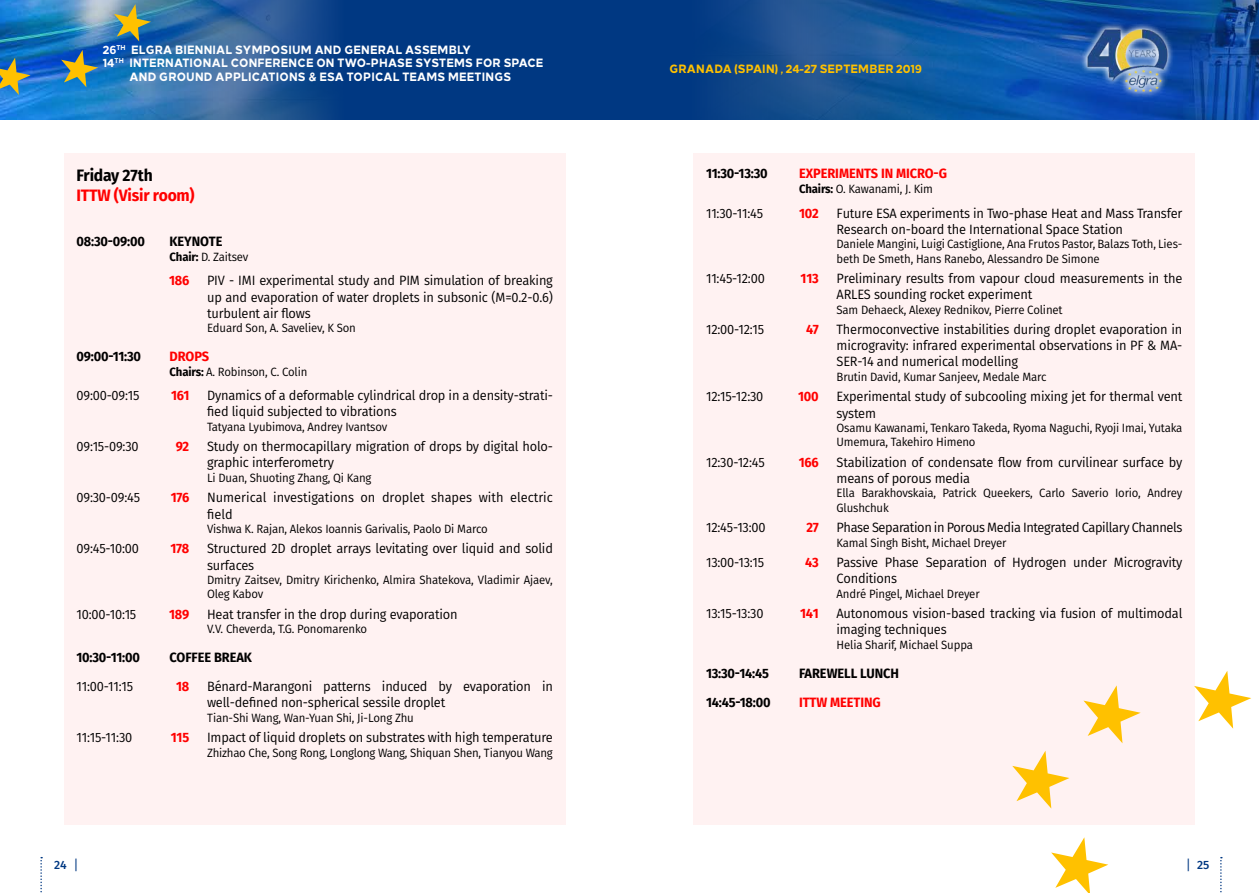
<style>
.page{position:relative;width:1259px;height:893px;background:#fff}
.page>*{position:absolute;margin:0;border:0;box-sizing:border-box;transform-origin:0 0}
.t1{font:700 16.5px "Fira Sans";letter-spacing:-.015em;color:#f00;scale:.95 1}
.t2{font:700 16.5px "Fira Sans";letter-spacing:-.015em;color:#000;scale:.95 1}
.t3{font:13.5px/16.2px "Fira Sans";letter-spacing:-.015em;color:#000;scale:.95 1}
.t4{font:700 13.5px "Fira Sans";letter-spacing:-.015em;color:#000;scale:.95 1}
.t5{font:700 13.5px "Fira Sans";letter-spacing:-.015em;color:#f00;scale:.95 1}
.t6{font:12px/14.4px "Fira Sans";letter-spacing:-.015em;color:#000;scale:.95 1}
.t7{font:800 12px "Loew";letter-spacing:.02em;color:#fff;scale:.9 1}
.t8{font:800 12px "Loew";letter-spacing:.02em;color:#ffc100;scale:.9 1}
.t9{font:500 12px "Fira Sans";color:#003882}
.s1{font-weight:700}
.s2{font-family:"Scene Std";font-weight:400;font-size:13.5px}
</style>
<div class="page">
<div style="left:0;top:0;width:629px;height:119px;background:#003882"></div>
<img style="left:0;top:0;width:329px;height:119px">
<div style="left:629px;top:0;width:630px;height:119px;background:#003882"></div>
<img style="left:718px;top:0;width:541px;height:119px">
<svg style="left:1080px;top:22px;width:94px;height:77px"></svg>
<img style="left:1083px;top:27px;width:88px;height:67px">
<svg style="left:114px;top:4px;width:37px;height:37px"></svg>
<svg style="left:0;top:58px;width:31px;height:37px"></svg>
<svg style="left:61px;top:50px;width:37px;height:37px"></svg>
<svg style="left:1220px;top:857px;width:2px;height:36px"></svg>
<svg style="left:40px;top:857px;width:2px;height:36px"></svg>
<div style="left:64px;top:153px;width:502px;height:672px;background:#fff2f2"></div>
<div style="left:693px;top:153px;width:502px;height:672px;background:#fff2f2"></div>
<svg style="left:1012px;top:751px;width:57px;height:58px"></svg>
<svg style="left:1083px;top:685px;width:57px;height:58px"></svg>
<svg style="left:1194px;top:671px;width:57px;height:58px"></svg>
<svg style="left:1051px;top:837px;width:57px;height:56px"></svg>
<p class="t7" style="left:103px;top:39px;width:374px">26<sup>TH</sup> ELGRA BIENNIAL SYM POSIUM AND GENERAL ASSEMB</p>
<p class="t7" style="left:457px;top:39px;width:17px">LY</p>
<p class="t7" style="left:103px;top:53px;width:384px">14<sup>TH</sup> INTERNATIONAL CONFERENCE ON TWO-PHASE SYSTEM</p>
<p class="t7" style="left:465px;top:53px;width:87px">S FOR SPACE</p>
<p class="t7" style="left:129px;top:66px;width:364px">AND GROUND APPLICATIONS &amp; ESA TOPICAL TEAMS MEET</p>
<p class="t7" style="left:482px;top:66px;width:34px">INGS</p>
<p class="t2" style="left:77px;top:162px;width:82px">FRIDAY 27TH</p>
<p class="t1" style="left:77px;top:181px;width:126px">ITTW (VISIR ROOM)</p>
<p class="t4" style="left:77px;top:230px;width:73px">08:30-09:00</p>
<p class="t4" style="left:170px;top:230px;width:18px">KEYNOTE</p>
<p class="t6" style="left:170px;top:249px;width:85px"><span class="s1">CHAIR:</span> D. Zaitsev</p>
<p class="t5" style="left:169px;top:269px;width:23px">186</p>
<p class="t3" style="left:207px;top:272px;width:365px;text-align:justify">PIV - IMI experimental study and PIM simulation of breaking up and evaporation of water droplets in subsonic (M=0.2-0.6) turbulent air flows</p>
<p class="t6" style="left:207px;top:320px;width:158px">Eduard Son, A. Saveliev, K Son</p>
<p class="t4" style="left:77px;top:345px;width:69px">09:00-11:30</p>
<p class="t5" style="left:170px;top:345px;width:18px">DROPS</p>
<p class="t6" style="left:170px;top:364px;width:147px"><span class="s1">CHAIRS:</span> A. Robinson, C. Colin</p>
<p class="t3" style="left:77px;top:387px;width:68px">09:00-09:15</p>
<p class="t5" style="left:171px;top:384px;width:21px">161</p>
<p class="t3" style="left:207px;top:387px;width:365px">Dynamics of a deformable cylindrical drop in a density-strati&shy;fied liquid subjected to vibrations</p>
<p class="t6" style="left:207px;top:419px;width:191px">Tatyana Lyubimova, Andrey Ivantsov</p>
<p class="t3" style="left:77px;top:438px;width:67px">09:15-09:30</p>
<p class="t5" style="left:176px;top:435px;width:16px">92</p>
<p class="t3" style="left:207px;top:438px;width:365px">Study on thermocapillary migration of drops by digital holo&shy;graphic interferometry</p>
<p class="t6" style="left:207px;top:470px;width:175px">Li Duan, Shuoting Zhang, Qi Kang</p>
<p class="t3" style="left:77px;top:489px;width:68px">09:30-09:45</p>
<p class="t5" style="left:171px;top:486px;width:21px">176</p>
<p class="t3" style="left:207px;top:489px;width:365px">Numerical investigations on droplet shapes with electric field</p>
<p class="t6" style="left:207px;top:521px;width:297px">Vishwa K. Rajan, Alekos Ioannis Garivalis, Paolo Di Marco</p>
<p class="t3" style="left:77px;top:540px;width:67px">09:45-10:00</p>
<p class="t5" style="left:170px;top:537px;width:21px">178</p>
<p class="t3" style="left:207px;top:540px;width:365px">Structured 2D droplet arrays levitating over liquid and solid surfaces</p>
<p class="t6" style="left:207px;top:572px;width:365px">Dmitry Zaitsev, Dmitry Kirichenko, Almira Shatekova, Vladimir Ajaev,<br>Oleg Kabov</p>
<p class="t3" style="left:77px;top:606px;width:64px">10:00-10:15</p>
<p class="t5" style="left:169px;top:603px;width:23px">189</p>
<p class="t3" style="left:207px;top:606px;width:265px">Heat transfer in the drop during evaporation</p>
<p class="t6" style="left:207px;top:622px;width:170px">V.V. Cheverda, T.G. Ponomarenko</p>
<p class="t4" style="left:77px;top:646px;width:68px">10:30-11:00</p>
<p class="t4" style="left:170px;top:646px;width:88px">COFFEE BREAK</p>
<p class="t3" style="left:77px;top:678px;width:61px">11:00-11:15</p>
<p class="t5" style="left:176px;top:675px;width:15px">18</p>
<p class="t3" style="left:207px;top:678px;width:365px">Bénard-Marangoni patterns induced by evaporation in well-defined non-spherical sessile droplet</p>
<p class="t6" style="left:207px;top:710px;width:219px">Tian-Shi Wang, Wan-Yuan Shi, Ji-Long Zhu</p>
<p class="t3" style="left:77px;top:729px;width:60px">11:15-11:30</p>
<p class="t5" style="left:171px;top:726px;width:21px">115</p>
<p class="t3" style="left:207px;top:729px;width:365px">Impact of liquid droplets on substrates with high temperature</p>
<p class="t6" style="left:207px;top:745px;width:365px">Zhizhao Che, Song Rong, Longlong Wang, Shiquan Shen, Tianyou Wang</p>
<p class="t8" style="left:669px;top:59px;width:282px">GRANADA (SPAIN) , 24-27 SEPTEMBER 2019</p>
<p class="t4" style="left:706px;top:162px;width:66px">11:30-13:30</p>
<p class="t5" style="left:799px;top:162px;width:16px">EXPERIMENTS</p>
<p class="t5" style="left:881px;top:162px;width:25px">IN MICRO</p>
<p class="t5" style="left:933px;top:162px;width:14px">-G</p>
<p class="t6" style="left:799px;top:181px;width:142px"><span class="s1">CHAIRS:</span> O. Kawanami, J. Kim</p>
<p class="t3" style="left:706px;top:204px;width:62px">11:30-11:45</p>
<p class="t5" style="left:799px;top:201px;width:22px">102</p>
<p class="t3" style="left:836px;top:204px;width:365px">Future ESA experiments in Two-phase Heat and Mass Transfer<br>Research on-board the International Space Station</p>
<p class="t6" style="left:836px;top:236px;width:365px">Daniele Mangini, Luigi Castiglione, Ana Frutos Pastor, Balazs Toth, Lies&shy;beth De Smeth, Hans Ranebo, Alessandro De Simone</p>
<p class="t3" style="left:706px;top:270px;width:63px">11:45-12:00</p>
<p class="t5" style="left:800px;top:267px;width:21px">113</p>
<p class="t3" style="left:836px;top:270px;width:365px">Preliminary results from vapour cloud measurements in the<br>ARLES sounding rocket experiment</p>
<p class="t6" style="left:836px;top:302px;width:239px">Sam Dehaeck, Alexey Rednikov, Pierre Colinet</p>
<p class="t3" style="left:706px;top:321px;width:63px">12:00-12:15</p>
<p class="t5" style="left:806px;top:318px;width:15px">47</p>
<p class="t3" style="left:836px;top:321px;width:365px;text-align:justify">Thermoconvective instabilities during droplet evaporation in microgravity: infrared experimental observations in PF &amp; MA-SER-14 and numerical modelling</p>
<p class="t6" style="left:836px;top:369px;width:223px">Brutin David, Kumar Sanjeev, Medale Marc</p>
<p class="t3" style="left:706px;top:388px;width:62px">12:15-12:30</p>
<p class="t5" style="left:798px;top:385px;width:23px">100</p>
<p class="t3" style="left:836px;top:388px;width:365px">Experimental study of subcooling mixing jet for thermal vent system</p>
<p class="t6" style="left:836px;top:420px;width:365px">Osamu Kawanami, Tenkaro Takeda, Ryoma Naguchi, Ryoji Imai, Yutaka<br>Umemura, Takehiro Himeno</p>
<p class="t3" style="left:706px;top:454px;width:63px">12:30-12:45</p>
<p class="t5" style="left:798px;top:451px;width:23px">166</p>
<p class="t3" style="left:836px;top:454px;width:365px">Stabilization of condensate flow from curvilinear surface by means of porous media</p>
<p class="t6" style="left:836px;top:486px;width:365px">Ella Barakhovskaia, Patrick Queekers, Carlo Saverio Iorio, Andrey<br>Glushchuk</p>
<p class="t3" style="left:706px;top:519px;width:64px">12:45-13:00</p>
<p class="t5" style="left:806px;top:516px;width:14px">27</p>
<p class="t3" style="left:836px;top:519px;width:365px">Phase Separation in Porous Media Integrated Capillary Channels</p>
<p class="t6" style="left:836px;top:535px;width:180px">Kamal Singh Bisht, Michael Dreyer</p>
<p class="t3" style="left:706px;top:554px;width:63px">13:00-13:15</p>
<p class="t5" style="left:805px;top:551px;width:16px">43</p>
<p class="t3" style="left:836px;top:554px;width:365px">Passive Phase Separation of Hydrogen under Microgravity<br>Conditions</p>
<p class="t6" style="left:836px;top:586px;width:152px">André Pingel, Michael Dreyer</p>
<p class="t3" style="left:706px;top:605px;width:62px">13:15-13:30</p>
<p class="t5" style="left:800px;top:602px;width:21px">141</p>
<p class="t3" style="left:836px;top:605px;width:365px">Autonomous vision-based tracking via fusion of multimodal imaging techniques</p>
<p class="t6" style="left:836px;top:637px;width:145px">Helia Sharif, Michael Suppa</p>
<p class="t4" style="left:706px;top:662px;width:68px">13:30-14:45</p>
<p class="t4" style="left:799px;top:662px;width:107px">FAREWELL LUNCH</p>
<p class="t4" style="left:706px;top:691px;width:69px">14:45-18:00</p>
<p class="t5" style="left:799px;top:691px;width:42px">ITTW MEETING</p>
<p class="t9" style="left:54px;top:855px;width:25px">24 <span class="s2">|</span></p>
<p class="t9" style="left:1186px;top:855px;width:24px"><span class="s2">|</span> 25</p>
</div>
